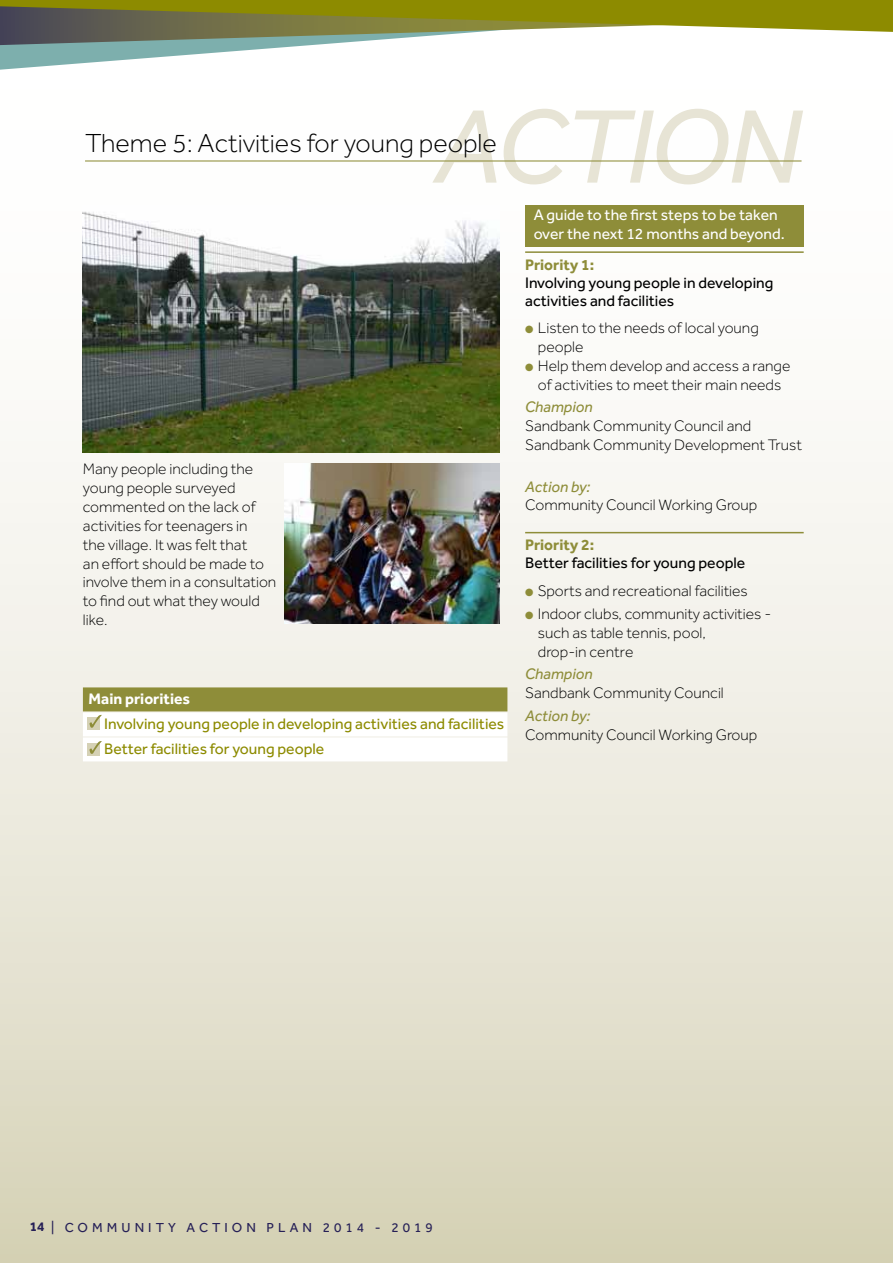
<style>
.page{position:relative;width:893px;height:1263px;background:#fff}
.page>*{position:absolute;margin:0;border:0;box-sizing:border-box;transform-origin:0 0}
.t1{font:italic 108px "Effra";letter-spacing:-.02em;color:#e7e4d5}
.t2{font:300 27px "Effra";color:#000}
.t3{font:300 15.75px/18.9px "Effra";color:#000}
.t4{font:15.75px/25px "Effra";color:#8d8b00}
.t5{font:15.75px/18px "Effra";color:#000}
.t6{font:15.75px/18.9px "Effra";color:#fff}
.t7{font:italic 15.75px "Effra";color:#8e8d39}
.t8{font:700 15.75px "Effra";color:#8e8d39}
.t9{font:700 15.75px "Effra";color:#fff}
.t10{font:13.5px "Effra";letter-spacing:.3em;color:#262057}
.s1{color:#8e8d39}
.s2{font-weight:700}
</style>
<div class="page">
<div style="left:0;top:0;width:893px;height:1263px;background:linear-gradient(to bottom,#fff,#dad7be)"></div>
<svg style="left:0;top:45px;width:845px;height:25px"></svg>
<svg style="left:0;top:0;width:893px;height:45px"></svg>
<div style="left:83px;top:687px;width:424px;height:24px;background:#8e8d39"></div>
<div style="left:83px;top:712px;width:424px;height:24px;background:#fff"></div>
<div style="left:83px;top:737px;width:424px;height:24px;background:#fff"></div>
<hr style="left:85px;top:160px;width:716px;height:2px;background:#8e8d39">
<img style="left:83px;top:205px;width:416px;height:248px">
<img style="left:285px;top:463px;width:214px;height:161px">
<div style="left:87px;top:717px;width:13px;height:13px;background:#d5d1b5"></div>
<svg style="left:90px;top:715px;width:12px;height:13px"></svg>
<div style="left:87px;top:743px;width:13px;height:13px;background:#d5d1b5"></div>
<svg style="left:90px;top:741px;width:12px;height:13px"></svg>
<hr style="left:525px;top:251px;width:279px;height:2px;background:#8e8d39">
<hr style="left:525px;top:532px;width:279px;height:1px;background:#8e8d39">
<div style="left:525px;top:205px;width:279px;height:42px;background:#8e8d39"></div>
<h1 class="t1" style="left:435px;top:84px;width:367px">ACTION</h1>
<h2 class="t2" style="left:85px;top:128px;width:413px">Theme 5: Activities for young people</h2>
<p class="t3" style="left:83px;top:459px;width:195px">Many people including the young people surveyed commented on the lack of activities for teenagers in<br>the village. It was felt that<br>an effort should be made to involve them in a consultation to find out what they would like.</p>
<p class="t9" style="left:89px;top:689px;width:103px">Main priorities</p>
<p class="t4" style="left:104px;top:711px;width:402px">Involving young people in developing activities and facilities<br>Better facilities for young people</p>
<p class="t6" style="left:534px;top:205px;width:253px">A guide to the first steps to be taken over the next 12 months and beyond.</p>
<p class="t8" style="left:525px;top:255px;width:71px">Priority 1:</p>
<p class="t5" style="left:525px;top:273px;width:250px">Involving young people in developing activities and facilities</p>
<p class="t3" style="left:538px;top:319px;width:222px;text-indent:-13px"><span class="s1">●</span> Listen to the needs of local young people</p>
<p class="t3" style="left:525px;top:356px;width:267px;text-align:center"><span class="s1">●</span> Help them develop and access a range of activities to meet their main needs</p>
<p class="t7" style="left:525px;top:398px;width:69px">Champion</p>
<p class="t3" style="left:525px;top:416px;width:278px">Sandbank Community Council and<br>Sandbank Community Development Trust</p>
<p class="t7" style="left:525px;top:478px;width:67px">Action by:</p>
<p class="t3" style="left:525px;top:495px;width:234px">Community Council Working Group</p>
<p class="t8" style="left:525px;top:535px;width:71px">Priority 2:</p>
<p class="t5" style="left:525px;top:554px;width:222px">Better facilities for young people</p>
<p class="t3" style="left:525px;top:581px;width:224px"><span class="s1">●</span> Sports and recreational facilities</p>
<p class="t3" style="left:538px;top:604px;width:235px;text-indent:-13px"><span class="s1">●</span> Indoor clubs, community activities - such as table tennis, pool,<br>drop-in centre</p>
<p class="t7" style="left:525px;top:665px;width:69px">Champion</p>
<p class="t3" style="left:525px;top:683px;width:200px">Sandbank Community Council</p>
<p class="t7" style="left:525px;top:707px;width:67px">Action by:</p>
<p class="t3" style="left:525px;top:725px;width:234px">Community Council Working Group</p>
<p class="t10" style="left:30px;top:1219px;width:104px"><span class="s2">14</span> | COMMunity</p>
<p class="t10" style="left:186px;top:1219px;width:25px">A ction</p>
<p class="t10" style="left:267px;top:1219px;width:24px">P lan</p>
<p class="t10" style="left:323px;top:1219px;width:112px">2014 - 2019</p>
</div>
